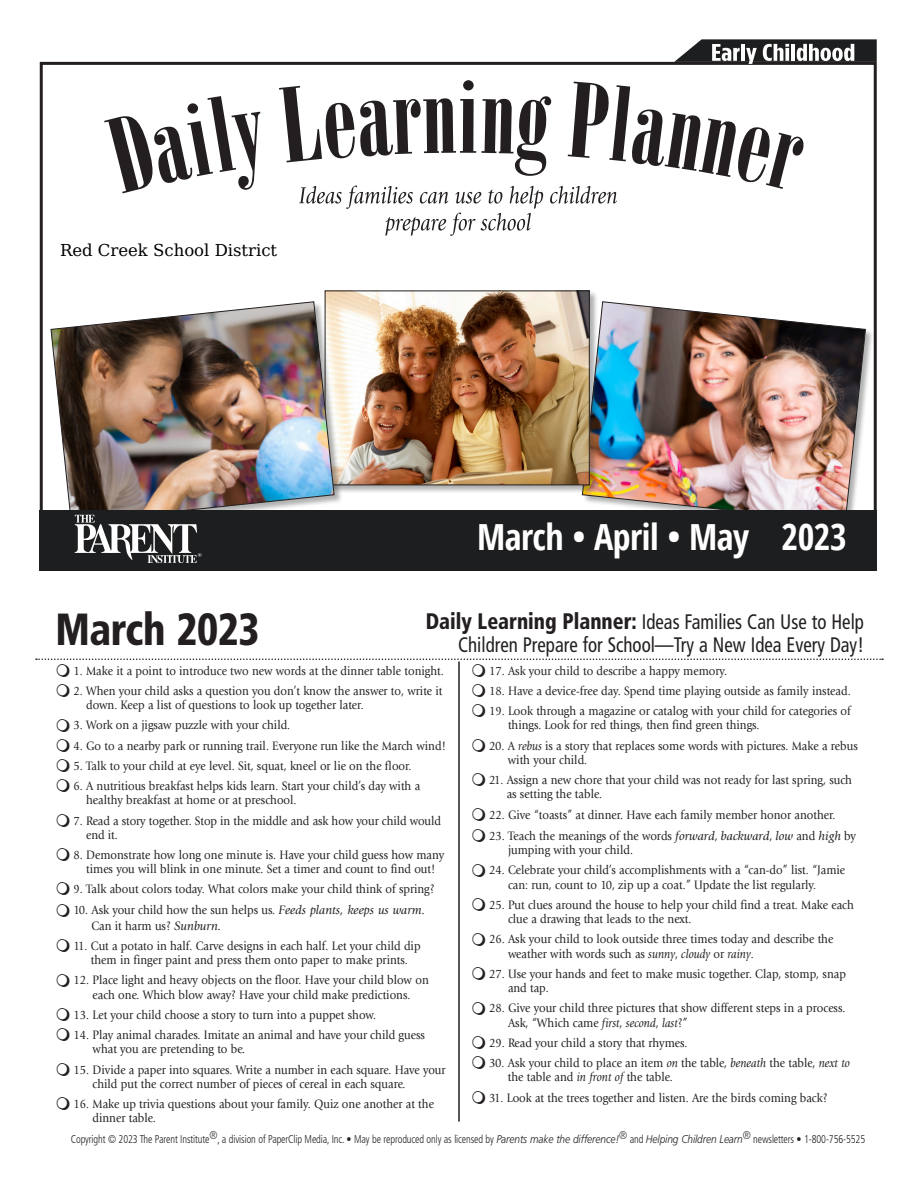
<style>
.page{position:relative;width:918px;height:1188px;background:#fff}
.page>*{position:absolute;margin:0;border:0;box-sizing:border-box;transform-origin:0 0}
.Month{font:900 condensed 45px "Frutiger LT Std";letter-spacing:-.01em;color:#231f20;scale:.9 1}
.Months-Year{font:700 condensed 36px "Open Sans";letter-spacing:-.015em;color:#fff}
.Bulleted_Text{font:condensed 21px "Frutiger LT Std";color:#231f20;scale:.9 1}
.t1{font:16.5px "DejaVu Math Te X Gyre";color:#000}
.Body_Text{font:12.75px/14.2px "Giovanni Std";color:#231f20;scale:.9 1}
.Copyright{font:300 condensed 11.25px "Frutiger LT Std";letter-spacing:-.01em;color:#231f20;scale:.9 1}
.s1{font-weight:900;font-size:22.5px}
.s2{font-style:italic}
.s3{font-style:italic;font-stretch:normal}
</style>
<div class="page">
<div style="left:582px;top:302px;width:292px;height:229px;background:#1d1e1f;opacity:.35"></div>
<img style="left:582px;top:301px;width:284px;height:209px">
<div style="left:324px;top:290px;width:274px;height:204px;background:#1d1e1f;opacity:.35"></div>
<img style="left:327px;top:293px;width:261px;height:190px">
<div style="left:325px;top:291px;width:265px;height:194px;border:1px solid #231f20"></div>
<div style="left:51px;top:302px;width:292px;height:229px;background:#1d1e1f;opacity:.35"></div>
<img style="left:51px;top:301px;width:283px;height:209px">
<svg style="left:104px;top:96px;width:156px;height:97px"></svg>
<div style="left:40px;top:510px;width:837px;height:60px;background:#1d1e1f"></div>
<svg style="left:75px;top:515px;width:126px;height:48px"></svg>
<svg style="left:674px;top:39px;width:203px;height:25px"></svg>
<svg style="left:279px;top:80px;width:525px;height:156px"></svg>
<hr style="left:458px;top:662px;width:2px;height:460px;background:#231f20">
<svg style="left:36px;top:659px;width:847px;height:19px"></svg>
<p class="t1" style="left:60px;top:243px;width:219px">Red Creek School District</p>
<h1 class="Month" style="left:56px;top:602px;width:228px">March 2023</h1>
<h1 class="Months-Year" style="left:477px;top:512px;width:274px">March • April • May</h1>
<h1 class="Months-Year" style="left:782px;top:512px;width:67px">2023</h1>
<h2 class="Bulleted_Text" style="left:426px;top:610px;width:488px"><span class="s1">Daily Learning Planner:</span> Ideas Families Can Use to Help</h2>
<h2 class="Bulleted_Text" style="left:458px;top:632px;width:453px">Children Prepare for School—Try a New Idea Every Day!</h2>
<p class="Body_Text" style="left:74px;top:663px;width:413px">1. Make it a point to introduce two new words at the dinner table tonight.</p>
<p class="Body_Text" style="left:86px;top:684px;width:398px;text-indent:-13px">2. When your child asks a question you don’t know the answer to, write it down. Keep a list of questions to look up together later.</p>
<p class="Body_Text" style="left:74px;top:718px;width:242px">3. Work on a jigsaw puzzle with your child.</p>
<p class="Body_Text" style="left:74px;top:738px;width:415px">4. Go to a nearby park or running trail. Everyone run like the March wind!</p>
<p class="Body_Text" style="left:74px;top:759px;width:377px">5. Talk to your child at eye level. Sit, squat, kneel or lie on the floor.</p>
<p class="Body_Text" style="left:86px;top:779px;width:373px;text-indent:-13px">6. A nutritious breakfast helps kids learn. Start your child’s day with a healthy breakfast at home or at preschool.</p>
<p class="Body_Text" style="left:86px;top:813px;width:396px;text-indent:-13px">7. Read a story together. Stop in the middle and ask how your child would end it.</p>
<p class="Body_Text" style="left:74px;top:847px;width:413px;text-align:center">8. Demonstrate how long one minute is. Have your child guess how many times you will blink in one minute. Set a timer and count to find out!</p>
<p class="Body_Text" style="left:74px;top:882px;width:403px">9. Talk about colors today. What colors make your child think of spring?</p>
<p class="Body_Text" style="left:91px;top:903px;width:373px;line-height:15.3px;text-indent:-18px">10. Ask your child how the sun helps us. <span class="s2">Feeds plants, keeps us warm.<br></span>Can it harm us? <span class="s2">Sunburn.</span></p>
<p class="Body_Text" style="left:74px;top:939px;width:387px;text-align:center">11. Cut a potato in half. Carve designs in each half. Let your child dip them in finger paint and press them onto paper to make prints.</p>
<p class="Body_Text" style="left:74px;top:973px;width:396px;text-align:center">12. Place light and heavy objects on the floor. Have your child blow on each one. Which blow away? Have your child make predictions.</p>
<p class="Body_Text" style="left:74px;top:1008px;width:338px">13. Let your child choose a story to turn into a puppet show.</p>
<p class="Body_Text" style="left:93px;top:1028px;width:371px;text-indent:-19px">14. Play animal charades. Imitate an animal and have your child guess what you are pretending to be.</p>
<p class="Body_Text" style="left:93px;top:1062px;width:394px;text-indent:-19px">15. Divide a paper into squares. Write a number in each square. Have your child put the correct number of pieces of cereal in each square.</p>
<p class="Body_Text" style="left:93px;top:1096px;width:381px;text-indent:-19px">16. Make up trivia questions about your family. Quiz one another at the dinner table.</p>
<p class="Body_Text" style="left:489px;top:663px;width:266px">17. Ask your child to describe a happy memory.</p>
<p class="Body_Text" style="left:489px;top:684px;width:403px">18. Have a device-free day. Spend time playing outside as family instead.</p>
<p class="Body_Text" style="left:508px;top:704px;width:382px;text-indent:-19px">19. Look through a magazine or catalog with your child for categories of things. Look for red things, then find green things.</p>
<p class="Body_Text" style="left:508px;top:738px;width:390px;text-indent:-19px">20. A <span class="s2">rebus</span> is a story that replaces some words with pictures. Make a rebus with your child.</p>
<p class="Body_Text" style="left:507px;top:773px;width:385px;text-indent:-18px">21. Assign a new chore that your child was not ready for last spring, such as setting the table.</p>
<p class="Body_Text" style="left:489px;top:807px;width:387px">22. Give “toasts” at dinner. Have each family member honor another.</p>
<p class="Body_Text" style="left:508px;top:829px;width:388px;text-indent:-19px">23. Teach the meanings of the words <span class="s2">forward</span>, <span class="s2">backward</span>, <span class="s2">low</span> and <span class="s2">high</span> by jumping with your child.</p>
<p class="Body_Text" style="left:508px;top:863px;width:376px;text-indent:-19px">24. Celebrate your child’s accomplishments with a “can-do” list. “Jamie can: run, count to 10, zip up a coat.” Update the list regularly.</p>
<p class="Body_Text" style="left:508px;top:898px;width:386px;text-indent:-19px">25. Put clues around the house to help your child find a treat. Make each clue a drawing that leads to the next.</p>
<p class="Body_Text" style="left:508px;top:932px;width:363px;text-indent:-19px">26. Ask your child to look outside three times today and describe the weather with words such as <span class="s2">sunny</span>, <span class="s2">cloudy</span> or <span class="s2">rainy</span>.</p>
<p class="Body_Text" style="left:508px;top:967px;width:377px;text-indent:-19px">27. Use your hands and feet to make music together. Clap, stomp, snap and tap.</p>
<p class="Body_Text" style="left:508px;top:1001px;width:376px;text-indent:-19px">28. Give your child three pictures that show different steps in a process.<br>Ask, “Which came <span class="s2">first</span>, <span class="s2">second</span>, <span class="s2">last</span>?”</p>
<p class="Body_Text" style="left:489px;top:1036px;width:222px">29. Read your child a story that rhymes.</p>
<p class="Body_Text" style="left:508px;top:1056px;width:382px;text-indent:-19px">30. Ask your child to place an item <span class="s2">on</span> the table, <span class="s2">beneath</span> the table, <span class="s2">next to </span>the table and <span class="s2">in front of</span> the table.</p>
<p class="Body_Text" style="left:489px;top:1091px;width:378px">31. Look at the trees together and listen. Are the birds coming back?</p>
<p class="Copyright" style="left:71px;top:1133px;width:884px">Copyright © 2023 The Parent Institute®, a division of PaperClip Media, Inc. • May be reproduced only as licensed by <span class="s3">Parents make the difference!</span>® and <span class="s3">Helping Children Learn</span>® newsletters • 1-800-756-5525</p>
</div>
